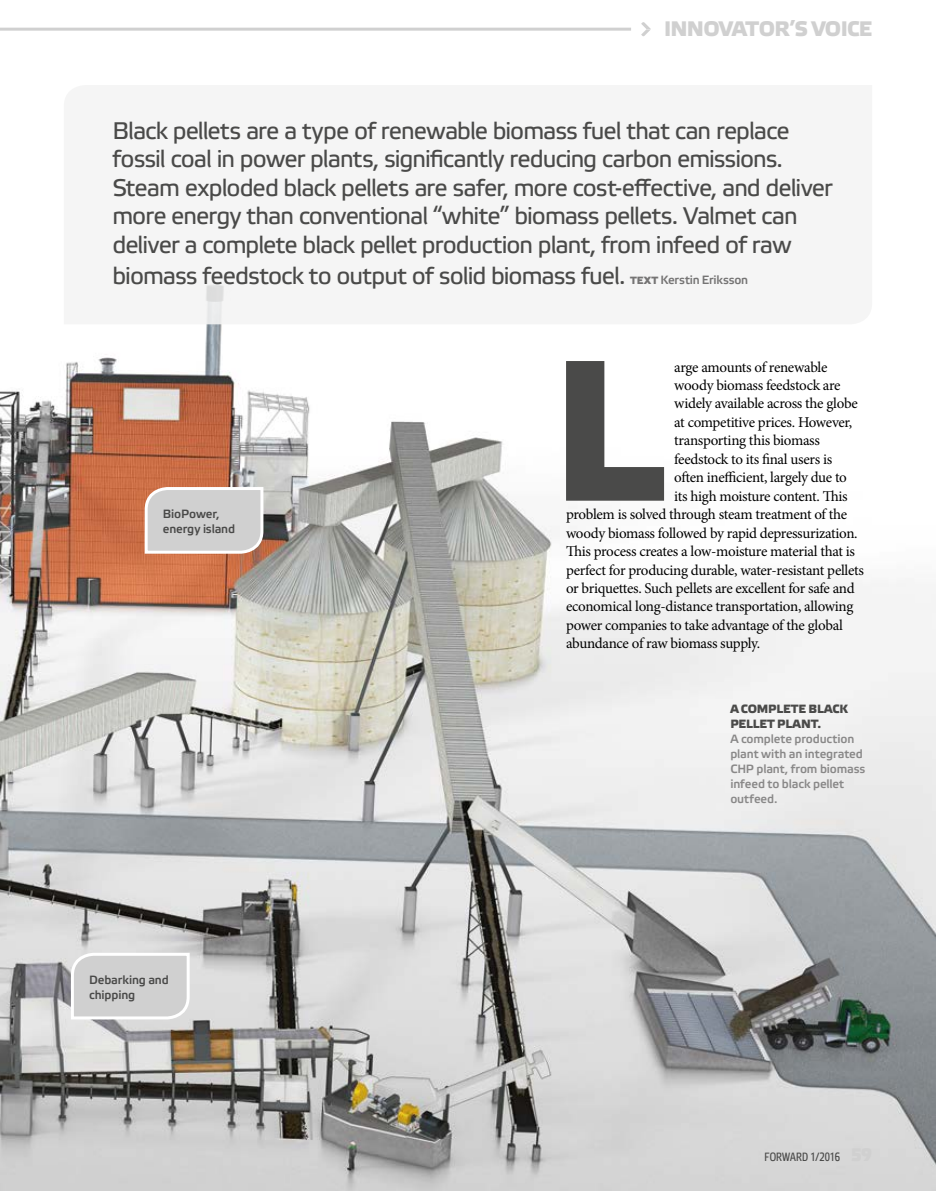
<style>
.page{position:relative;width:936px;height:1191px;background:#fff}
.page>*{position:absolute;margin:0;border:0;box-sizing:border-box;transform-origin:0 0}
.t1{font:500 200.25px "Etelka";color:#4a4a49}
.t2{font:24px/28.5px "Etelka Text";letter-spacing:-.04em;color:#4a4a49}
.t3{font:500 21px "Etelka";letter-spacing:-.035em;color:#d0d0d0}
.t4{font:15px "Minion Pro";letter-spacing:-.025em;color:#000}
.t5{font:500 12px/15px "Etelka";letter-spacing:-.01em;color:#898888}
.t6{font:500 12px/15px "Etelka";letter-spacing:-.015em;color:#4a4a49}
.t7{font:500 12px/15px "Etelka";letter-spacing:-.005em;color:#4a4a49}
.t8{font:500 12px "Etelka";letter-spacing:-.02em;color:#757474}
.t9{font:12px "Etelka Narrow Text";letter-spacing:.01em;color:#4a4a49}
.s1{font-size:10.5px}
.s2{font-family:"Etelka";font-weight:500;font-size:18px;color:#d0d0d0}
</style>
<div class="page">
<svg style="left:641px;top:22px;width:10px;height:15px"></svg>
<img style="left:0;top:324px;width:935px;height:867px">
<svg style="left:143px;top:485px;width:122px;height:70px;background:#d4ccc9"></svg>
<svg style="left:69px;top:951px;width:122px;height:70px;background:#d5d5d6"></svg>
<hr style="left:0;top:28px;width:631px;height:3px;background:#d0d0d0">
<h3 class="t3" style="left:664px;top:16px;width:209px">INNOVATOR’S VOICE</h3>
<p class="t2" style="left:112px;top:117px;width:721px">Black pellets are a type of renewable biomass fuel that can replace fossil coal in power plants, significantly reducing carbon emissions.<br>Steam exploded black pellets are safer, more cost-effective, and deliver more energy than conventional “white” biomass pellets. Valmet can deliver a complete black pellet production plant, from infeed of raw</p>
<h2 class="t2" style="left:112px;top:262px;width:514px">biomass feedstock to output of solid biomass fuel.</h2>
<p class="t8" style="left:630px;top:273px;width:119px"><span class="s1">TEXT</span> Kerstin Eriksson</p>
<p class="t6" style="left:163px;top:506px;width:74px">BioPower, energy island</p>
<p class="t6" style="left:89px;top:972px;width:81px">Debarking and chipping</p>
<h1 class="t1" style="left:551px;top:302px;width:113px">L</h1>
<p class="t4" style="left:674px;top:357px;width:155px">arge amounts of renewable</p>
<p class="t4" style="left:674px;top:375px;width:168px">woody biomass feedstock are</p>
<p class="t4" style="left:674px;top:393px;width:185px">widely available across the globe</p>
<p class="t4" style="left:674px;top:412px;width:179px">at competitive prices. However,</p>
<p class="t4" style="left:674px;top:430px;width:147px">transporting this biomass</p>
<p class="t4" style="left:674px;top:449px;width:159px">feedstock to its final users is</p>
<p class="t4" style="left:674px;top:467px;width:174px">often inefficient, largely due to</p>
<p class="t4" style="left:674px;top:486px;width:175px">its high moisture content. This</p>
<p class="t4" style="left:566px;top:504px;width:283px">problem is solved through steam treatment of the</p>
<p class="t4" style="left:566px;top:523px;width:293px">woody biomass followed by rapid depressurization.</p>
<p class="t4" style="left:566px;top:541px;width:290px">This process creates a low-moisture material that is</p>
<p class="t4" style="left:566px;top:559px;width:299px">perfect for producing durable, water-resistant pellets</p>
<p class="t4" style="left:566px;top:578px;width:290px">or briquettes. Such pellets are excellent for safe and</p>
<p class="t4" style="left:566px;top:596px;width:289px">economical long-distance transportation, allowing</p>
<p class="t4" style="left:566px;top:615px;width:278px">power companies to take advantage of the global</p>
<p class="t4" style="left:566px;top:633px;width:195px">abundance of raw biomass supply.</p>
<p class="t7" style="left:730px;top:701px;width:119px">A COMPLETE BLACK<br>PELLET PLANT.</p>
<p class="t5" style="left:730px;top:731px;width:136px">A complete production plant with an integrated<br>CHP plant, from biomass infeed to black pellet outfeed.</p>
<p class="t9" style="left:764px;top:1150px;width:109px">FORWARD 1/2016 <span class="s2">59</span></p>
</div>
